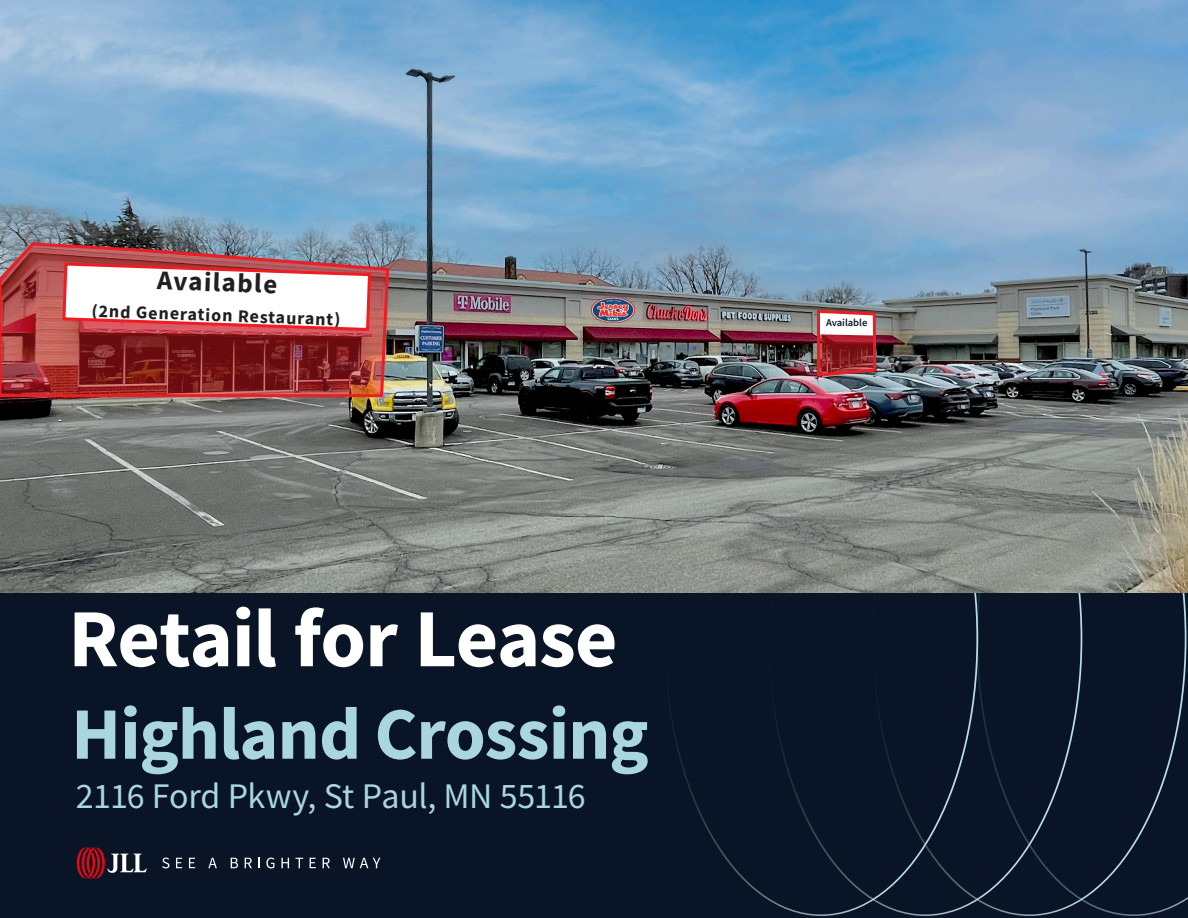
<style>
.page{position:relative;width:1188px;height:918px;background:#fff}
.page>*{position:absolute;margin:0;border:0;box-sizing:border-box;transform-origin:0 0}
.Heading_-_60pt{font:700 82.5px "Source Sans Pro";letter-spacing:-.015em;color:#fff}
.Heading_-_60pt-2{font:700 73.8px "Source Sans Pro";letter-spacing:-.015em;color:#a9d6e0}
.Heading_-_24pt{font:36px "Source Sans Pro";letter-spacing:-.015em;color:#a9d6e0}
.Footer_text__can_be_8_or_10pt{font:700 27px "Source Sans Pro";color:#231f20}
.Footer_text__can_be_8_or_10pt-2{font:700 18px "Source Sans Pro";color:#231f20}
.Footer_text__can_be_8_or_10pt-3{font:600 10.5px "Source Sans Pro";color:#091526}
</style>
<div class="page">
<div style="left:0;top:574px;width:1188px;height:344px;background:#091526"></div>
<svg style="left:1082px;top:592px;width:104px;height:324px"></svg>
<svg style="left:978px;top:592px;width:104px;height:324px"></svg>
<svg style="left:665px;top:592px;width:313px;height:324px"></svg>
<img style="left:0;top:0;width:1188px;height:592px">
<img style="left:815px;top:308px;width:63px;height:70px">
<img style="left:0;top:241px;width:391px;height:158px">
<img style="left:592px;top:297px;width:42px;height:26px">
<svg style="left:162px;top:858px;width:7px;height:10px"></svg>
<svg style="left:176px;top:858px;width:6px;height:10px"></svg>
<svg style="left:189px;top:858px;width:6px;height:10px"></svg>
<svg style="left:208px;top:858px;width:9px;height:10px"></svg>
<svg style="left:231px;top:858px;width:7px;height:10px"></svg>
<svg style="left:245px;top:858px;width:7px;height:10px"></svg>
<svg style="left:258px;top:858px;width:2px;height:10px"></svg>
<svg style="left:266px;top:858px;width:8px;height:10px"></svg>
<svg style="left:281px;top:858px;width:8px;height:10px"></svg>
<svg style="left:295px;top:858px;width:8px;height:10px"></svg>
<svg style="left:310px;top:858px;width:6px;height:10px"></svg>
<svg style="left:323px;top:858px;width:7px;height:10px"></svg>
<svg style="left:343px;top:858px;width:37px;height:10px"></svg>
<svg style="left:77px;top:847px;width:70px;height:32px"></svg>
<p class="Footer_text__can_be_8_or_10pt" style="left:158px;top:262px;width:122px;rotate:2deg">Available</p>
<p class="Footer_text__can_be_8_or_10pt-2" style="left:92px;top:299px;width:250px;rotate:2deg">(2nd Generation Restaurant)</p>
<p class="Heading_-_60pt" style="left:68px;top:583px;width:551px">Retail for Lease</p>
<p class="Heading_-_60pt-2" style="left:71px;top:684px;width:579px">Highland Crossing</p>
<p class="Heading_-_24pt" style="left:76px;top:773px;width:512px">2116 Ford Pkwy, St Paul, MN 55116</p>
<p class="Footer_text__can_be_8_or_10pt-3" style="left:826px;top:315px;width:43px;rotate:1deg">Available</p>
</div>
